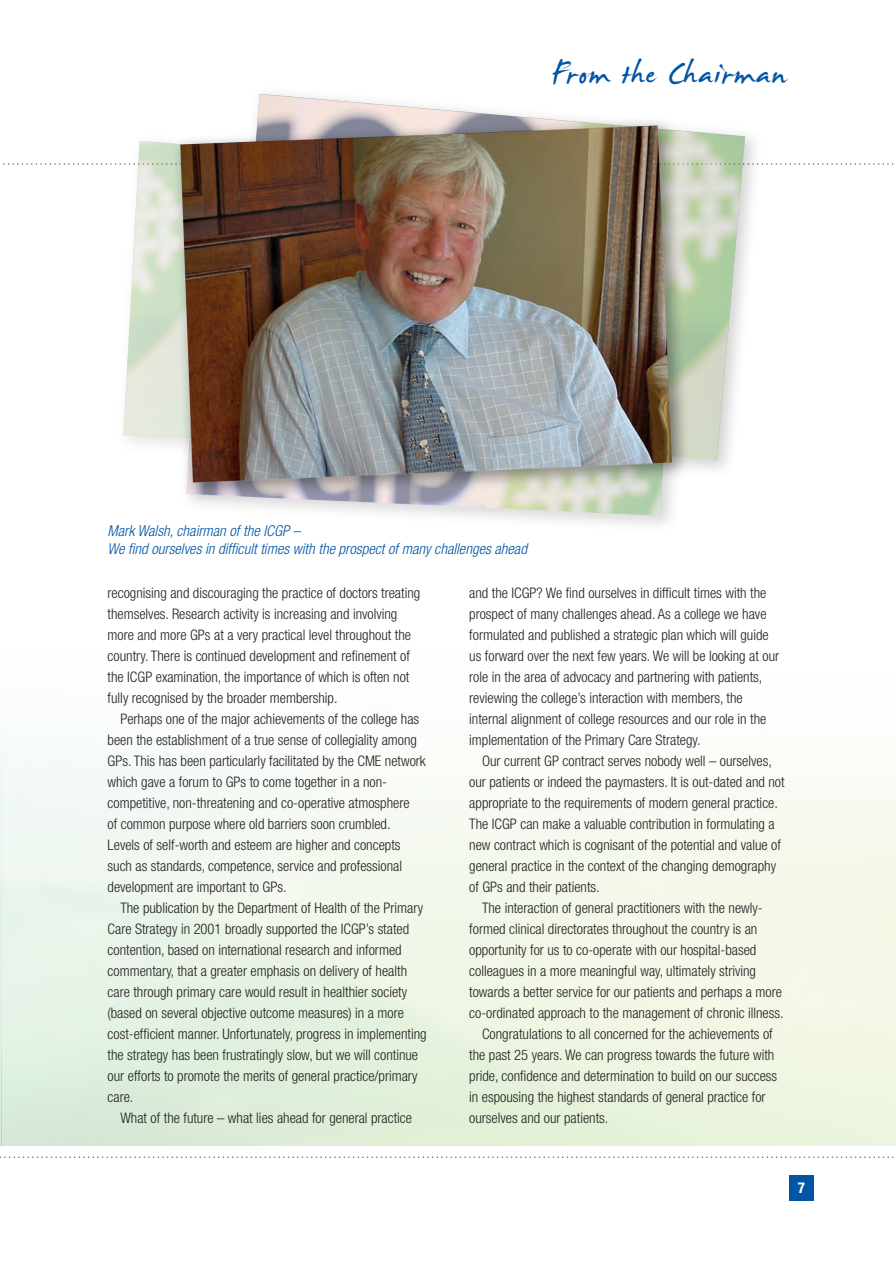
<style>
.page{position:relative;width:896px;height:1266px;background:#fff}
.page>*{position:absolute;margin:0;border:0;box-sizing:border-box;transform-origin:0 0}
.t1{font:48px "James Fajardo";letter-spacing:.03em;color:#0155a5}
.t2{font:italic 300 condensed 15px/18px "Helvetica Neue";color:#0155a5}
.t3{font:700 condensed 15px "Helvetica Neue";color:#fff}
.t4{font:300 condensed 14.55px/21px "Helvetica Neue";color:#231f20}
</style>
<div class="page">
<svg style="left:3px;top:163px;width:891px;height:2px"></svg>
<svg style="left:0;top:1156px;width:894px;height:1px"></svg>
<div style="left:1px;top:188px;width:894px;height:957px;background:linear-gradient(to bottom,#fff,#e9f3e2)"></div>
<div style="left:789px;top:1175px;width:24px;height:26px;background:#0155a5"></div>
<img style="left:86px;top:94px;width:696px;height:486px">
<h1 class="t1" style="left:552px;top:49px;width:235px">From the Chairman</h1>
<p class="t2" style="left:108px;top:521px;width:421px">Mark Walsh, chairman of the ICGP –<br>We find ourselves in difficult times with the prospect of many challenges ahead</p>
<p class="t4" style="left:108px;top:582px;width:314px">recognising and discouraging the practice of doctors treating themselves. Research activity is increasing and involving more and more GPs at a very practical level throughout the country. There is continued development and refinement of the ICGP examination, the importance of which is often not fully recognised by the broader membership.</p>
<p class="t4" style="left:108px;top:708px;width:320px;text-indent:13px">Perhaps one of the major achievements of the college has been the establishment of a true sense of collegiality among GPs. This has been particularly facilitated by the CME network which gave a forum to GPs to come together in a non&shy;competitive, non-threatening and co-operative atmosphere<br>of common purpose where old barriers soon crumbled.<br>Levels of self-worth and esteem are higher and concepts such as standards, competence, service and professional development are important to GPs.</p>
<p class="t4" style="left:108px;top:897px;width:320px;text-indent:13px">The publication by the Department of Health of the Primary Care Strategy in 2001 broadly supported the ICGP’s stated contention, based on international research and informed commentary, that a greater emphasis on delivery of health care through primary care would result in healthier society (based on several objective outcome measures) in a more cost-efficient manner. Unfortunately, progress in implementing the strategy has been frustratingly slow, but we will continue our efforts to promote the merits of general practice/primary care.</p>
<p class="t4" style="left:120px;top:1107px;width:293px">What of the future – what lies ahead for general practice</p>
<p class="t4" style="left:469px;top:582px;width:311px">and the ICGP? We find ourselves in difficult times with the prospect of many challenges ahead. As a college we have formulated and published a strategic plan which will guide us forward over the next few years. We will be looking at our role in the area of advocacy and partnering with patients, reviewing the college’s interaction with members, the internal alignment of college resources and our role in the implementation of the Primary Care Strategy.</p>
<p class="t4" style="left:482px;top:750px;width:291px">Our current GP contract serves nobody well – ourselves,</p>
<p class="t4" style="left:469px;top:771px;width:317px">our patients or indeed the paymasters. It is out-dated and not</p>
<p class="t4" style="left:469px;top:792px;width:310px">appropriate to the requirements of modern general practice.</p>
<p class="t4" style="left:469px;top:813px;width:307px">The ICGP can make a valuable contribution in formulating a</p>
<p class="t4" style="left:469px;top:834px;width:313px">new contract which is cognisant of the potential and value of</p>
<p class="t4" style="left:469px;top:855px;width:308px">general practice in the context of the changing demography</p>
<p class="t4" style="left:469px;top:876px;width:132px">of GPs and their patients.</p>
<p class="t4" style="left:482px;top:897px;width:282px">The interaction of general practitioners with the newly-</p>
<p class="t4" style="left:469px;top:918px;width:289px">formed clinical directorates throughout the country is an</p>
<p class="t4" style="left:469px;top:939px;width:288px">opportunity for us to co-operate with our hospital-based</p>
<p class="t4" style="left:469px;top:960px;width:288px">colleagues in a more meaningful way, ultimately striving</p>
<p class="t4" style="left:469px;top:981px;width:314px">towards a better service for our patients and perhaps a more</p>
<p class="t4" style="left:469px;top:1002px;width:316px">co-ordinated approach to the management of chronic illness.</p>
<p class="t4" style="left:482px;top:1023px;width:292px">Congratulations to all concerned for the achievements of</p>
<p class="t4" style="left:469px;top:1044px;width:306px">the past 25 years. We can progress towards the future with</p>
<p class="t4" style="left:469px;top:1065px;width:309px">pride, confidence and determination to build on our success</p>
<p class="t4" style="left:469px;top:1086px;width:298px">in espousing the highest standards of general practice for</p>
<p class="t4" style="left:469px;top:1107px;width:140px">ourselves and our patients.</p>
<p class="t3" style="left:797px;top:1178px;width:9px">7</p>
</div>
